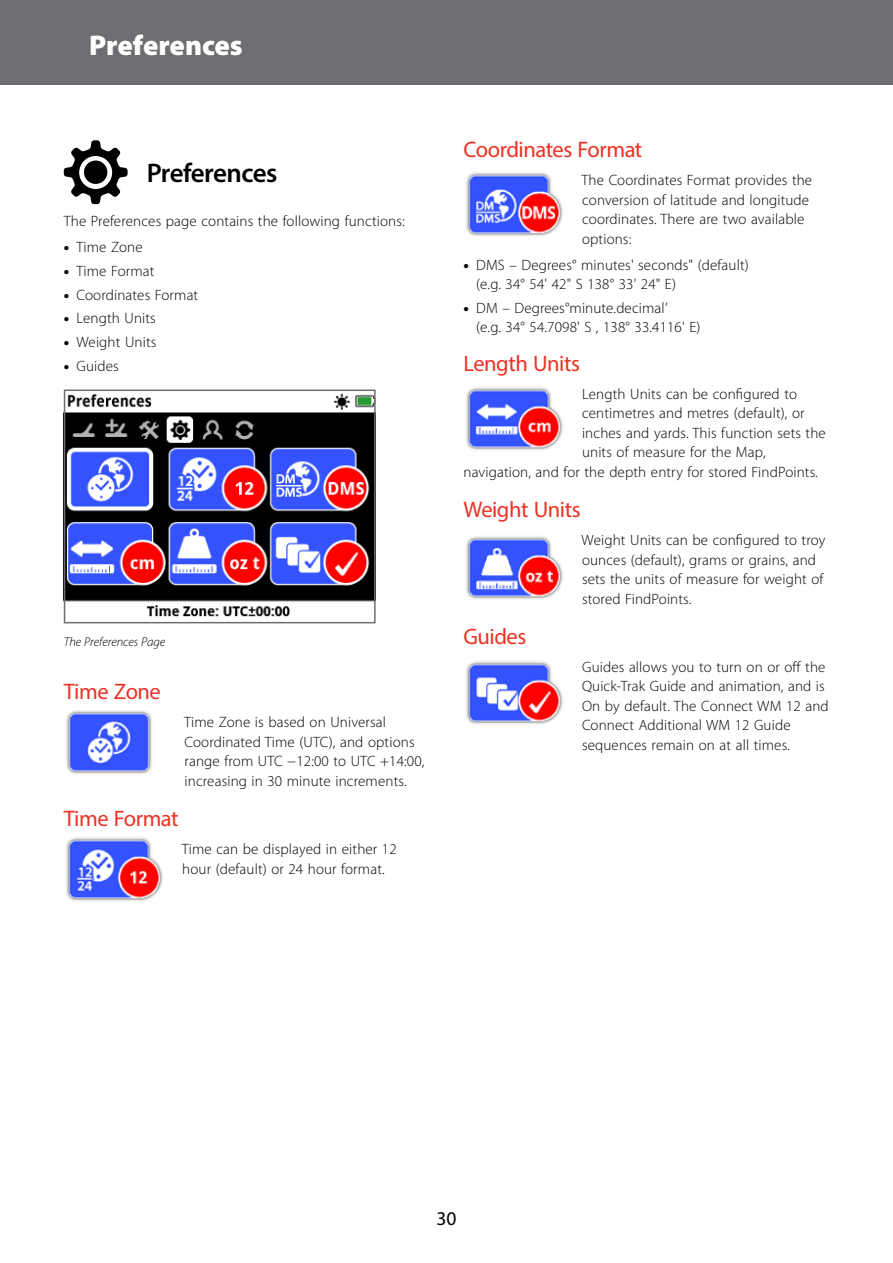
<style>
.page{position:relative;width:893px;height:1263px;background:#fff}
.page>*{position:absolute;margin:0;border:0;box-sizing:border-box;transform-origin:0 0}
.t1{font:900 28.5px "Myriad Pro";letter-spacing:-.005em;color:#fff}
.t2{font:600 27px "Myriad Pro";letter-spacing:-.025em;color:#000}
.t3{font:22.5px "Myriad Pro";letter-spacing:-.02em;color:#ee3124}
.t4{font:19.5px "Myriad Pro";color:#000}
.t5{font:300 15px/19.5px "Myriad Pro";letter-spacing:.01em;color:#000}
.t6{font:italic 300 12.75px "Myriad Pro";color:#000}
.s1{font-weight:900}
</style>
<div class="page">
<svg style="left:64px;top:140px;width:64px;height:64px"></svg>
<img style="left:67px;top:393px;width:306px;height:224px">
<div style="left:64px;top:389px;width:312px;height:234px;border:2px solid #6d6e71"></div>
<img style="left:66px;top:710px;width:86px;height:64px">
<img style="left:66px;top:837px;width:97px;height:64px">
<img style="left:466px;top:172px;width:97px;height:64px">
<img style="left:466px;top:387px;width:97px;height:63px">
<img style="left:466px;top:536px;width:97px;height:63px">
<img style="left:466px;top:661px;width:97px;height:63px">
<div style="left:0;top:0;width:893px;height:85px;background:#6d6e71"></div>
<h1 class="t1" style="left:89px;top:30px;width:155px">Preferences</h1>
<h2 class="t2" style="left:147px;top:156px;width:132px">Preferences</h2>
<p class="t5" style="left:64px;top:212px;width:342px">The Preferences page contains the following functions:</p>
<p class="t5" style="left:64px;top:237px;width:80px"><span class="s1">•</span> Time Zone</p>
<p class="t5" style="left:64px;top:261px;width:92px"><span class="s1">•</span> Time Format</p>
<p class="t5" style="left:64px;top:285px;width:136px"><span class="s1">•</span> Coordinates Format</p>
<p class="t5" style="left:64px;top:309px;width:94px"><span class="s1">•</span> Length Units</p>
<p class="t5" style="left:64px;top:332px;width:94px"><span class="s1">•</span> Weight Units</p>
<p class="t5" style="left:64px;top:356px;width:56px"><span class="s1">•</span> Guides</p>
<p class="t6" style="left:64px;top:635px;width:103px">The Preferences Page</p>
<h3 class="t3" style="left:64px;top:678px;width:99px">Time Zone</h3>
<p class="t5" style="left:184px;top:713px;width:242px">Time Zone is based on Universal Coordinated Time (UTC), and options range from UTC −12:00 to UTC +14:00, increasing in 30 minute increments.</p>
<h3 class="t3" style="left:64px;top:805px;width:116px">Time Format</h3>
<p class="t5" style="left:182px;top:840px;width:216px">Time can be displayed in either 12 hour (default) or 24 hour format.</p>
<h3 class="t3" style="left:463px;top:136px;width:180px">Coordinates Format</h3>
<p class="t5" style="left:582px;top:171px;width:232px">The Coordinates Format provides the conversion of latitude and longitude coordinates. There are two available options:</p>
<p class="t5" style="left:476px;top:255px;width:274px;text-indent:-13px"><span class="s1">•</span> DMS – Degrees° minutes' seconds" (default) (e.g. 34° 54' 42" S 138° 33' 24" E)</p>
<p class="t5" style="left:476px;top:298px;width:226px;text-indent:-13px"><span class="s1">•</span> DM – Degrees°minute.decimal’<br>(e.g. 34° 54.7098' S , 138° 33.4116' E)</p>
<h3 class="t3" style="left:463px;top:349px;width:118px">Length Units</h3>
<p class="t5" style="left:582px;top:384px;width:216px">Length Units can be configured to</p>
<p class="t5" style="left:582px;top:404px;width:224px">centimetres and metres (default), or</p>
<p class="t5" style="left:582px;top:423px;width:245px">inches and yards. This function sets the</p>
<p class="t5" style="left:582px;top:443px;width:185px">units of measure for the Map,</p>
<p class="t5" style="left:463px;top:462px;width:356px">navigation, and for the depth entry for stored FindPoints.</p>
<h3 class="t3" style="left:463px;top:496px;width:119px">Weight Units</h3>
<p class="t5" style="left:582px;top:530px;width:245px">Weight Units can be configured to troy ounces (default), grams or grains, and sets the units of measure for weight of stored FindPoints.</p>
<h3 class="t3" style="left:463px;top:622px;width:64px">Guides</h3>
<p class="t5" style="left:582px;top:657px;width:248px">Guides allows you to turn on or off the Quick‑Trak Guide and animation, and is On by default. The Connect WM 12 and Connect Additional WM 12 Guide sequences remain on at all times.</p>
<h3 class="t4" style="left:436px;top:1206px;width:22px">30</h3>
</div>
